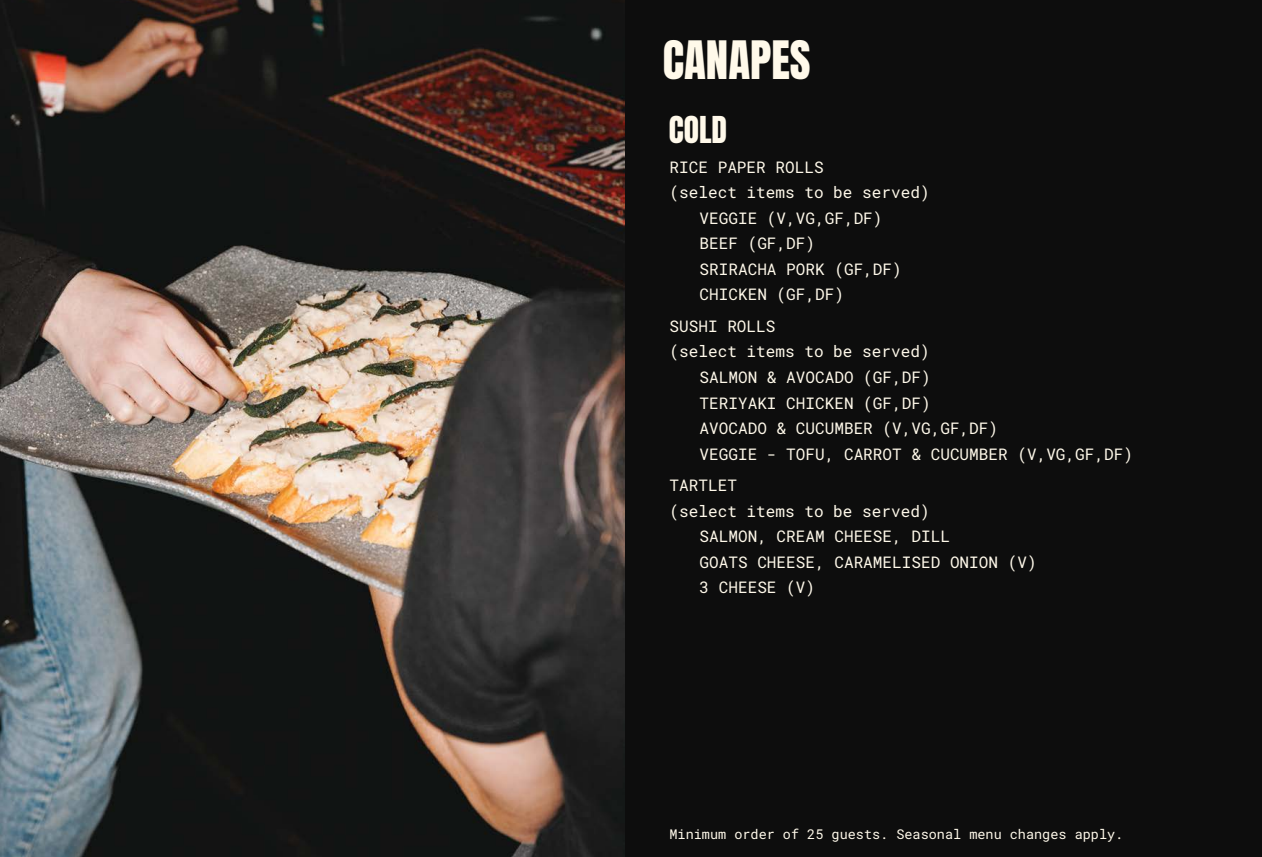
<style>
.page{position:relative;width:1262px;height:857px;background:#fff}
.page>*{position:absolute;margin:0;border:0;box-sizing:border-box;transform-origin:0 0}
.t1{font:45px "Anton";color:#fff9ea}
.t2{font:31.5px "Anton";color:#fff9ea}
.t3{font:16.05px "Roboto Mono";color:#fff9ea}
.t4{font:13.5px "Roboto Mono";color:#fff9ea}
</style>
<div class="page">
<div style="left:0;top:0;width:1261px;height:856px;background:#0d0d0d"></div>
<img style="left:0;top:0;width:624px;height:856px">
<h1 class="t1" style="left:663px;top:37px;width:149px">CANAPES</h1>
<h2 class="t2" style="left:669px;top:113px;width:60px">COLD</h2>
<p class="t3" style="left:669px;top:156px;width:156px">RICE PAPER ROLLS</p>
<p class="t3" style="left:669px;top:181px;width:262px">(select items to be served)</p>
<p class="t3" style="left:699px;top:207px;width:184px">VEGGIE (V,VG,GF,DF)</p>
<p class="t3" style="left:699px;top:232px;width:117px">BEEF (GF,DF)</p>
<p class="t3" style="left:699px;top:258px;width:204px">SRIRACHA PORK (GF,DF)</p>
<p class="t3" style="left:699px;top:283px;width:146px">CHICKEN (GF,DF)</p>
<p class="t3" style="left:669px;top:315px;width:107px">SUSHI ROLLS</p>
<p class="t3" style="left:669px;top:340px;width:262px">(select items to be served)</p>
<p class="t3" style="left:699px;top:366px;width:233px">SALMON &amp; AVOCADO (GF,DF)</p>
<p class="t3" style="left:699px;top:391px;width:233px">TERIYAKI CHICKEN (GF,DF)</p>
<p class="t3" style="left:699px;top:417px;width:300px">AVOCADO &amp; CUCUMBER (V,VG,GF,DF)</p>
<p class="t3" style="left:699px;top:442px;width:435px">VEGGIE - TOFU, CARROT &amp; CUCUMBER (V,VG,GF,DF)</p>
<p class="t3" style="left:669px;top:474px;width:69px">TARTLET</p>
<p class="t3" style="left:669px;top:500px;width:262px">(select items to be served)</p>
<p class="t3" style="left:699px;top:525px;width:252px">SALMON, CREAM CHEESE, DILL</p>
<p class="t3" style="left:699px;top:551px;width:339px">GOATS CHEESE, CARAMELISED ONION (V)</p>
<p class="t3" style="left:699px;top:576px;width:117px">3 CHEESE (V)</p>
<p class="t4" style="left:669px;top:824px;width:455px">Minimum order of 25 guests. Seasonal menu changes apply.</p>
</div>
